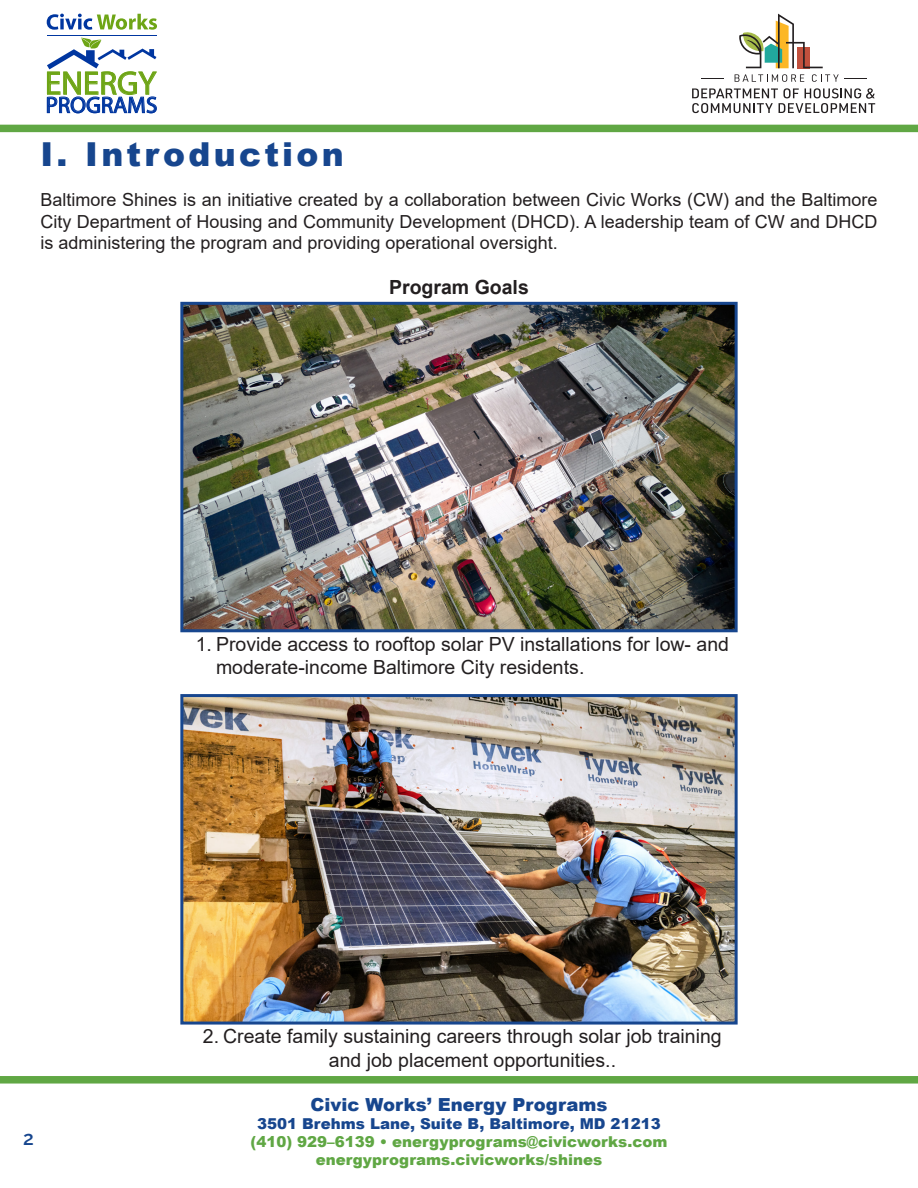
<style>
.page{position:relative;width:918px;height:1188px;background:#fff}
.page>*{position:absolute;margin:0;border:0;box-sizing:border-box;transform-origin:0 0}
.t1{font:900 33px "Arial";letter-spacing:.1em;color:#17468e}
.t2{font:33px "Myriad Pro";color:#6ea516}
.t3{font:22.95px "Myriad Pro";color:#0036a0}
.t4{font:19.5px/23.4px "Arial";color:#231f20}
.Bold_Text{font:700 19.5px "Arial";color:#231f20}
.t5{font:600 19.5px "Raleway";color:#17468e}
.Regular_Text{font:18px/21.6px "Arial";color:#231f20;text-align:justify}
.t6{font:900 18px "Arial";color:#17468e}
.t7{font:900 15px/18px "Arial";color:#60a744;text-align:center}
.t8{font:900 15px "Arial";color:#17468e}
</style>
<div class="page">
<div style="left:0;top:125px;width:918px;height:7px;background:#60a744"></div>
<div style="left:0;top:1076px;width:918px;height:8px;background:#60a744"></div>
<svg style="left:47px;top:14px;width:110px;height:16px"></svg>
<hr style="left:47px;top:35px;width:110px;height:1px;background:#0036a0">
<svg style="left:47px;top:38px;width:109px;height:31px"></svg>
<svg style="left:692px;top:88px;width:183px;height:25px"></svg>
<svg style="left:735px;top:74px;width:69px;height:8px"></svg>
<svg style="left:812px;top:74px;width:55px;height:8px"></svg>
<svg style="left:701px;top:78px;width:23px;height:1px"></svg>
<svg style="left:739px;top:14px;width:84px;height:54px"></svg>
<img style="left:184px;top:306px;width:550px;height:322px">
<div style="left:180px;top:302px;width:558px;height:330px;border:3px solid #17468e"></div>
<img style="left:184px;top:698px;width:550px;height:323px">
<div style="left:180px;top:694px;width:558px;height:331px;border:3px solid #17468e"></div>
<h1 class="t2" style="left:45px;top:63px;width:113px">ENERGY</h1>
<p class="t3" style="left:46px;top:91px;width:113px">PROGRAMS</p>
<p class="t1" style="left:40px;top:131px;width:305px">I. Introduction</p>
<p class="Regular_Text" style="left:40px;top:189px;width:839px">Baltimore Shines is an initiative created by a collaboration between Civic Works (CW) and the Baltimore City Department of Housing and Community Development (DHCD). A leadership team of CW and DHCD is administering the program and providing operational oversight.</p>
<p class="Bold_Text" style="left:389px;top:274px;width:141px">Program Goals</p>
<p class="t4" style="left:216px;top:632px;width:515px;text-indent:-20px">1. Provide access to rooftop solar PV installations for low- and moderate-income Baltimore City residents.</p>
<p class="t5" style="left:23px;top:1123px;width:12px">2</p>
<p class="t4" style="left:329px;top:1025px;width:394px;text-indent:-126px">2. Create family sustaining careers through solar job training and job placement opportunities..</p>
<p class="t6" style="left:311px;top:1092px;width:298px">Civic Works’ Energy Programs</p>
<p class="t8" style="left:257px;top:1113px;width:405px">3501 Brehms Lane, Suite B, Baltimore, MD 21213</p>
<p class="t7" style="left:251px;top:1132px;width:418px">(410) 929–6139 • energyprograms@civicworks.com energyprograms.civicworks/shines</p>
</div>
